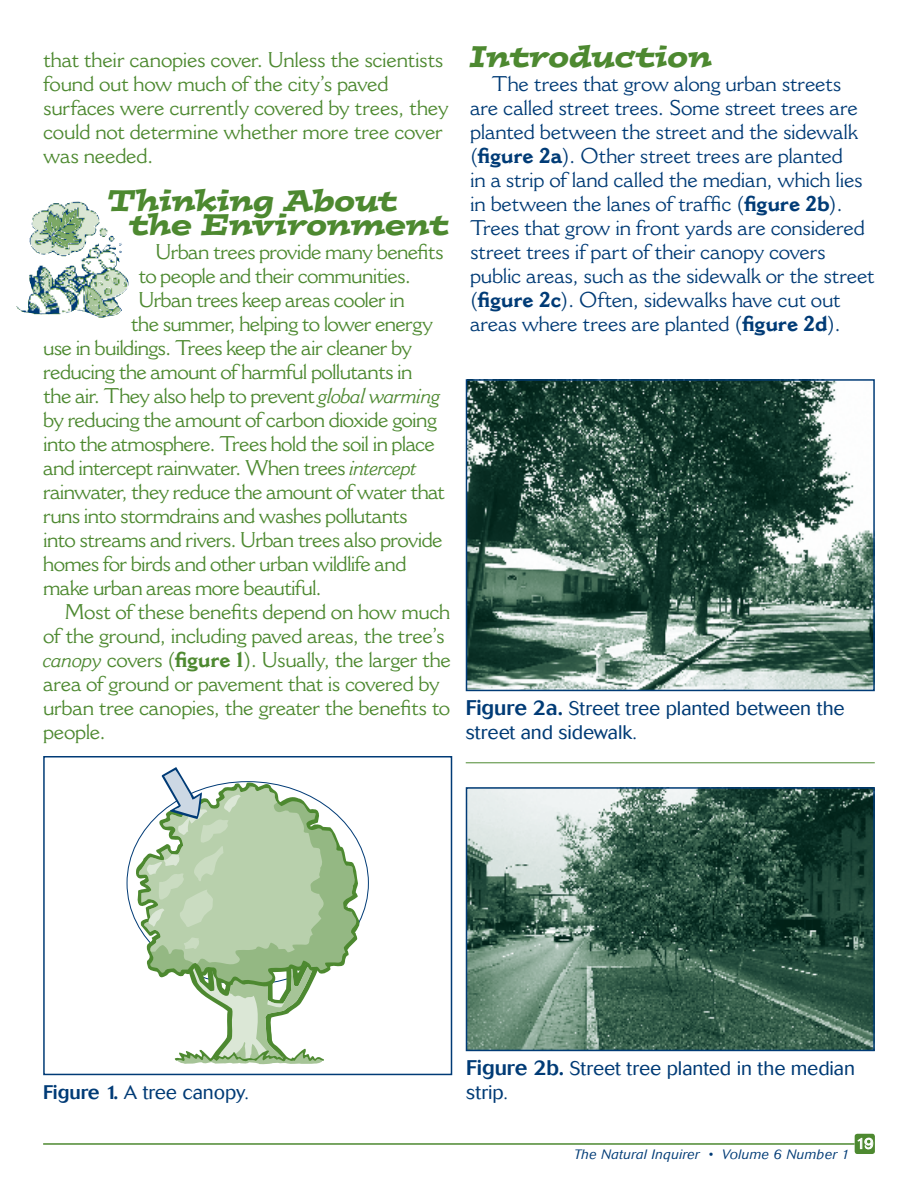
<style>
.page{position:relative;width:918px;height:1188px;background:#fff}
.page>*{position:absolute;margin:0;border:0;box-sizing:border-box;transform-origin:0 0}
.t1{font:italic 30px/24px "Postino";letter-spacing:-.005em;color:#4d8930}
.t2{font:21px/24px "Cantoria";letter-spacing:-.03em;color:#4d8930}
.t3{font:21px/24px "Cantoria";letter-spacing:-.015em;color:#003b76}
.t4{font:300 19.5px/24px "Cosmos";letter-spacing:-.005em;color:#003b76}
.t5{font:300 15px "Cosmos";color:#fff}
.t6{font:italic 300 13.5px "Cosmos";letter-spacing:.025em;color:#003b76}
.s1{font-style:italic}
.s2{font-weight:700}
.s3{font-weight:500;font-size:21px}
.s4{font-weight:500}
</style>
<div class="page">
<hr style="left:43px;top:1143px;width:812px;height:2px;background:#4d8930">
<svg style="left:855px;top:1134px;width:20px;height:20px"></svg>
<svg style="left:325px;top:804px;width:33px;height:169px;fill:#94b883"></svg>
<svg style="left:136px;top:767px;width:189px;height:297px"></svg>
<div style="left:43px;top:756px;width:409px;height:319px;border:2px solid #003b76"></div>
<img style="left:469px;top:790px;width:403px;height:258px">
<div style="left:466px;top:787px;width:409px;height:264px;border:2px solid #003b76"></div>
<hr style="left:466px;top:762px;width:409px;height:1px;background:#4d8930">
<img style="left:469px;top:382px;width:403px;height:306px">
<div style="left:466px;top:379px;width:409px;height:312px;border:2px solid #003b76"></div>
<img style="left:16px;top:202px;width:113px;height:116px">
<img style="left:29px;top:205px;width:71px;height:51px">
<p class="t2" style="left:43px;top:48px;width:407px">that their canopies cover. Unless the scientists found out how much of the city’s paved surfaces were currently covered by trees, they could not determine whether more tree cover was needed.</p>
<h1 class="t1" style="left:129px;top:188px;width:321px;text-indent:-21px">Thinking About the Environment</h1>
<p class="t2" style="left:156px;top:240px;width:290px">Urban trees provide many benefits</p>
<p class="t2" style="left:138px;top:264px;width:274px">to people and their communities.</p>
<p class="t2" style="left:138px;top:288px;width:268px">Urban trees keep areas cooler in</p>
<p class="t2" style="left:131px;top:312px;width:304px">the summer, helping to lower energy</p>
<p class="t2" style="left:43px;top:336px;width:370px">use in buildings. Trees keep the air cleaner by</p>
<p class="t2" style="left:43px;top:360px;width:371px">reducing the amount of harmful pollutants in</p>
<p class="t2" style="left:43px;top:384px;width:399px">the air. They also help to prevent <span class="s1">global warming</span></p>
<p class="t2" style="left:43px;top:408px;width:395px">by reducing the amount of carbon dioxide going</p>
<p class="t2" style="left:43px;top:432px;width:393px">into the atmosphere. Trees hold the soil in place</p>
<p class="t2" style="left:43px;top:456px;width:376px">and intercept rainwater. When trees <span class="s1">intercept</span></p>
<p class="t2" style="left:43px;top:480px;width:403px">rainwater, they reduce the amount of water that</p>
<p class="t2" style="left:43px;top:504px;width:366px">runs into stormdrains and washes pollutants</p>
<p class="t2" style="left:43px;top:528px;width:401px">into streams and rivers. Urban trees also provide</p>
<p class="t2" style="left:43px;top:552px;width:365px">homes for birds and other urban wildlife and</p>
<p class="t2" style="left:43px;top:576px;width:280px">make urban areas more beautiful.</p>
<p class="t2" style="left:65px;top:600px;width:387px">Most of these benefits depend on how much</p>
<p class="t2" style="left:43px;top:624px;width:403px">of the ground, including paved areas, the tree’s</p>
<p class="t2" style="left:43px;top:648px;width:409px"><span class="s1">canopy</span> covers (<span class="s2">figure 1</span>). Usually, the larger the</p>
<p class="t2" style="left:43px;top:672px;width:398px">area of ground or pavement that is covered by</p>
<p class="t2" style="left:43px;top:696px;width:409px">urban tree canopies, the greater the benefits to</p>
<p class="t2" style="left:43px;top:720px;width:64px">people.</p>
<h1 class="t1" style="left:470px;top:44px;width:243px">Introduction</h1>
<p class="t3" style="left:470px;top:72px;width:406px;text-indent:22px">The trees that grow along urban streets are called street trees. Some street trees are planted between the street and the sidewalk (<span class="s2">figure 2a</span>). Other street trees are planted<br>in a strip of land called the median, which lies in between the lanes of traffic (<span class="s2">figure 2b</span>).<br>Trees that grow in front yards are considered street trees if part of their canopy covers public areas, such as the sidewalk or the street (<span class="s2">figure 2c</span>). Often, sidewalks have cut out areas where trees are planted (<span class="s2">figure 2d</span>).</p>
<p class="t4" style="left:466px;top:697px;width:380px"><span class="s3">Figure 2a.</span> Street tree planted between the street and sidewalk.</p>
<p class="t4" style="left:43px;top:1081px;width:207px"><span class="s4">Figure 1.</span> A tree canopy.</p>
<p class="t4" style="left:466px;top:1057px;width:390px"><span class="s3">Figure 2b.</span> Street tree planted in the median strip.</p>
<p class="t6" style="left:574px;top:1147px;width:277px">The Natural Inquirer • Volume 6 Number 1</p>
<p class="t5" style="left:856px;top:1135px;width:19px">19</p>
</div>
